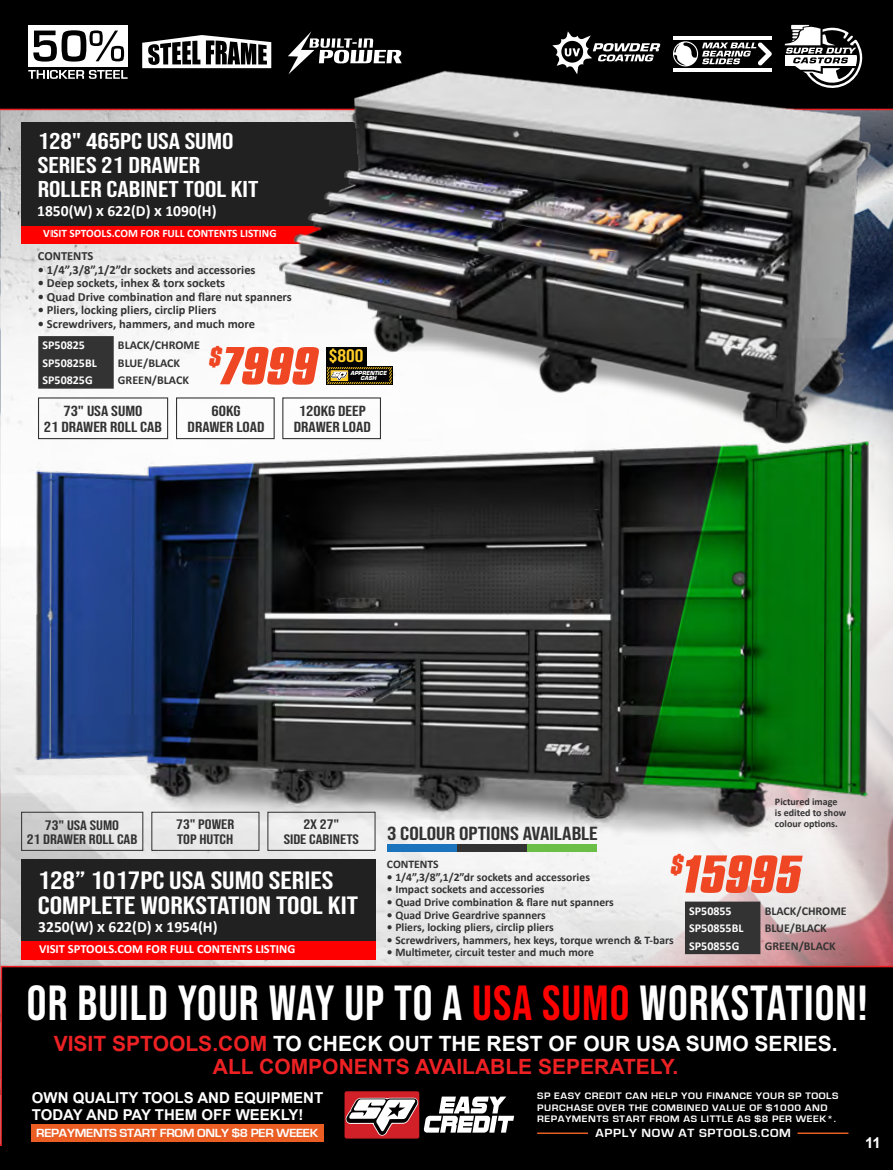
<style>
.page{position:relative;width:893px;height:1170px;background:#fff}
.page>*{position:absolute;margin:0;border:0;box-sizing:border-box;transform-origin:0 0}
.t1{font:49.05px "Bebas Neue";letter-spacing:.02em;color:#fff}
.t2{font:italic 700 45.9px "Compacta BT";color:#ef4623;scale:1.2 1}
.t3{font:24.9px/24.9px "Bebas Neue";color:#fff;scale:1.25 1}
.t4{font:22.8px/24px "Bebas Neue";color:#fff;scale:1.25 1}
.t5{font:700 21px/23.1px "Arial";color:#ed2124;text-align:center}
.t6{font:18.9px "Bebas Neue";color:#343333;scale:1.25 1}
.t7{font:18px "Bebas Neue";color:#ffcd27;scale:1.2 1}
.t8{font:700 15.6px "Calibri";color:#fff}
.t9{font:700 15px/16.5px "Arial";color:#fff}
.t10{font:14.55px/15.1px "Bebas Neue";color:#343333;text-align:center;scale:1.25 1}
.t11{font:13.65px/14.2px "Bebas Neue";color:#343333;text-align:center;scale:1.25 1}
.t12{font:700 12.45px "Calibri";color:#343333}
.t13{font:700 12.45px "Calibri";color:#fff}
.t14{font:700 12.15px "Eurostile";letter-spacing:-.02em;color:#fff;scale:1.08 1}
.t15{font:700 12.15px "Eurostile";letter-spacing:.05em;color:#fff;scale:1.08 1}
.t16{font:700 12px "Calibri";color:#343333}
.t17{font:700 12px "Calibri";color:#fff}
.t18{font:700 11.55px "Calibri";color:#343333}
.t19{font:700 11.4px "Calibri";color:#fff}
.t20{font:700 10.05px/10.9px "Calibri";color:#343333}
.t21{font:700 9.6px/11.4px "Eurostile";letter-spacing:.05em;color:#fff;scale:1.09 1}
.t22{font:italic 700 5.4px/5.1px "Eurostile";color:#fff;text-align:center}
.s1{color:#f00}
.s2{color:#fff}
</style>
<div class="page">
<div style="left:21px;top:225px;width:443px;height:19px;background:#f00"></div>
<img style="left:0;top:111px;width:1px;height:321px">
<img style="left:51px;top:111px;width:842px;height:321px">
<img style="left:0;top:856px;width:893px;height:108px">
<div style="left:21px;top:122px;width:363px;height:103px;background:#212121"></div>
<div style="left:21px;top:859px;width:355px;height:81px;background:#212121"></div>
<div style="left:38px;top:336px;width:76px;height:52px;background:#343333"></div>
<div style="left:685px;top:901px;width:75px;height:53px;background:#343333"></div>
<div style="left:0;top:0;width:893px;height:111px;background:#000"></div>
<div style="left:0;top:964px;width:893px;height:205px;background:#000"></div>
<img style="left:0;top:432px;width:893px;height:424px">
<svg style="left:142px;top:35px;width:129px;height:33px"></svg>
<svg style="left:552px;top:31px;width:108px;height:19px"></svg>
<hr style="left:673px;top:36px;width:99px;height:4px;background:#fff">
<svg style="left:673px;top:41px;width:99px;height:9px"></svg>
<svg style="left:785px;top:25px;width:79px;height:25px"></svg>
<svg style="left:288px;top:31px;width:114px;height:19px;background:#2e2e2e"></svg>
<div style="left:28px;top:25px;width:100px;height:42px;background:#fff"></div>
<svg style="left:28px;top:70px;width:100px;height:9px"></svg>
<svg style="left:33px;top:30px;width:91px;height:32px"></svg>
<div style="left:31px;top:1124px;width:293px;height:17px;background:#ea5e24"></div>
<div style="left:413px;top:1091px;width:106px;height:47px;background:#000;border-radius:2px"></div>
<div style="left:345px;top:1091px;width:74px;height:47px;background:#d12027;border-radius:2px"></div>
<svg style="left:344px;top:1096px;width:170px;height:41px"></svg>
<hr style="left:537px;top:1132px;width:51px;height:1px;background:#ea5e24">
<hr style="left:798px;top:1132px;width:50px;height:1px;background:#ea5e24">
<div style="left:267px;top:811px;width:109px;height:39px;border:1px solid #343333"></div>
<div style="left:21px;top:811px;width:122px;height:39px;border:1px solid #343333"></div>
<div style="left:38px;top:397px;width:130px;height:42px;border:1px solid #343333"></div>
<div style="left:176px;top:397px;width:99px;height:42px;border:1px solid #343333"></div>
<div style="left:151px;top:811px;width:108px;height:39px;border:1px solid #343333"></div>
<div style="left:21px;top:940px;width:355px;height:19px;background:#f00"></div>
<div style="left:387px;top:843px;width:70px;height:8px;background:#1c75bc"></div>
<div style="left:457px;top:843px;width:70px;height:8px;background:#343333"></div>
<div style="left:527px;top:843px;width:70px;height:8px;background:#6bbe46"></div>
<img style="left:264px;top:50px;width:622px;height:423px">
<svg style="left:326px;top:366px;width:66px;height:19px"></svg>
<svg style="left:327px;top:367px;width:65px;height:17px"></svg>
<div style="left:326px;top:347px;width:41px;height:18px;background:#000101"></div>
<h3 class="t4" style="left:38px;top:128px;width:178px">128" 465PC USA SUMO<br>SERIES 21 DRAWER<br>ROLLER CABINET TOOL KIT</h3>
<h3 class="t8" style="left:37px;top:201px;width:181px">1850(W) x 622(D) x 1090(H)</h3>
<p class="t19" style="left:43px;top:226px;width:235px">VISIT SPTOOLS.COM FOR FULL CONTENTS LISTING</p>
<p class="t12" style="left:38px;top:248px;width:57px">CONTENTS</p>
<p class="t12" style="left:38px;top:262px;width:219px">• 1/4”,3/8”,1/2”dr sockets and accessories</p>
<p class="t12" style="left:38px;top:275px;width:189px">• Deep sockets, inhex &amp; torx sockets</p>
<p class="t12" style="left:38px;top:289px;width:255px">• Quad Drive combination and flare nut spanners</p>
<p class="t12" style="left:38px;top:302px;width:180px">• Pliers, locking pliers, circlip Pliers</p>
<p class="t12" style="left:38px;top:316px;width:219px">• Screwdrivers, hammers, and much more</p>
<p class="t17" style="left:43px;top:338px;width:44px">SP50825</p>
<p class="t16" style="left:118px;top:338px;width:84px">BLACK/CHROME</p>
<p class="t17" style="left:43px;top:355px;width:56px">SP50825BL</p>
<p class="t16" style="left:118px;top:355px;width:64px">BLUE/BLACK</p>
<p class="t17" style="left:43px;top:373px;width:52px">SP50825G</p>
<p class="t16" style="left:118px;top:373px;width:73px">GREEN/BLACK</p>
<h2 class="t2" style="left:210px;top:338px;width:92px"><sup>$</sup>7999</h2>
<h3 class="t7" style="left:329px;top:345px;width:30px">$800</h3>
<p class="t22" style="left:351px;top:370px;width:38px">APPRENTICE<br>CASH</p>
<p class="t10" style="left:44px;top:403px;width:96px">73" USA SUMO<br>21 DRAWER ROLL CAB</p>
<p class="t10" style="left:188px;top:403px;width:63px">60KG<br>DRAWER LOAD</p>
<p class="t10" style="left:294px;top:403px;width:63px">120KG DEEP<br>DRAWER LOAD</p>
<p class="t11" style="left:27px;top:817px;width:90px">73" USA SUMO<br>21 DRAWER ROLL CAB</p>
<p class="t11" style="left:176px;top:817px;width:48px;text-align:left">73" POWER<br>TOP HUTCH</p>
<p class="t11" style="left:284px;top:817px;width:62px">2X 27"<br>SIDE CABINETS</p>
<h3 class="t3" style="left:38px;top:867px;width:258px">128” 1017PC USA SUMO SERIES<br>COMPLETE WORKSTATION TOOL KIT</h3>
<h3 class="t8" style="left:38px;top:916px;width:181px">3250(W) x 622(D) x 1954(H)</h3>
<p class="t13" style="left:39px;top:941px;width:258px">VISIT SPTOOLS.COM FOR FULL CONTENTS LISTING</p>
<h3 class="t6" style="left:387px;top:823px;width:170px">3 COLOUR OPTIONS AVAILABLE</h3>
<p class="t20" style="left:775px;top:796px;width:73px">Pictured image is edited to show colour options.</p>
<h2 class="t2" style="left:671px;top:846px;width:110px"><sup>$</sup>15995</h2>
<p class="t18" style="left:387px;top:856px;width:53px">CONTENTS</p>
<p class="t18" style="left:387px;top:869px;width:205px">• 1/4”,3/8”,1/2”dr sockets and accessories</p>
<p class="t18" style="left:387px;top:882px;width:159px">• Impact sockets and accessories</p>
<p class="t18" style="left:387px;top:894px;width:228px">• Quad Drive combination &amp; flare nut spanners</p>
<p class="t18" style="left:387px;top:907px;width:160px">• Quad Drive Geardrive spanners</p>
<p class="t18" style="left:387px;top:919px;width:168px">• Pliers, locking pliers, circlip pliers</p>
<p class="t18" style="left:387px;top:932px;width:288px">• Screwdrivers, hammers, hex keys, torque wrench &amp; T-bars</p>
<p class="t18" style="left:387px;top:945px;width:209px">• Multimeter, circuit tester and much more</p>
<p class="t17" style="left:689px;top:903px;width:44px">SP50855</p>
<p class="t16" style="left:765px;top:903px;width:84px">BLACK/CHROME</p>
<p class="t17" style="left:689px;top:920px;width:56px">SP50855BL</p>
<p class="t16" style="left:765px;top:920px;width:64px">BLUE/BLACK</p>
<p class="t17" style="left:689px;top:938px;width:52px">SP50855G</p>
<p class="t16" style="left:765px;top:938px;width:73px">GREEN/BLACK</p>
<h1 class="t1" style="left:27px;top:975px;width:842px">OR BUILD YOUR WAY UP TO A <span class="s1">USA SUMO</span> WORKSTATION!</h1>
<h3 class="t5" style="left:54px;top:1032px;width:785px">VISIT SPTOOLS.COM <span class="s2">TO CHECK OUT THE REST OF OUR USA SUMO SERIES.<br></span>ALL COMPONENTS AVAILABLE SEPERATELY.</h3>
<p class="t9" style="left:32px;top:1089px;width:293px">OWN QUALITY TOOLS AND EQUIPMENT<br>TODAY AND PAY THEM OFF WEEKLY!</p>
<p class="t21" style="left:537px;top:1090px;width:278px">SP EASY CREDIT CAN HELP YOU FINANCE YOUR SP TOOLS<br>PURCHASE OVER THE COMBINED VALUE OF $1000 AND<br>REPAYMENTS START FROM AS LITTLE AS $8 PER WEEK*.</p>
<p class="t14" style="left:36px;top:1126px;width:263px">REPAYMENTS START FROM ONLY $8 PER WEEEK</p>
<p class="t15" style="left:595px;top:1126px;width:182px">APPLY NOW AT SPTOOLS.COM</p>
<p class="t9" style="left:865px;top:1135px;width:17px">11</p>
</div>
